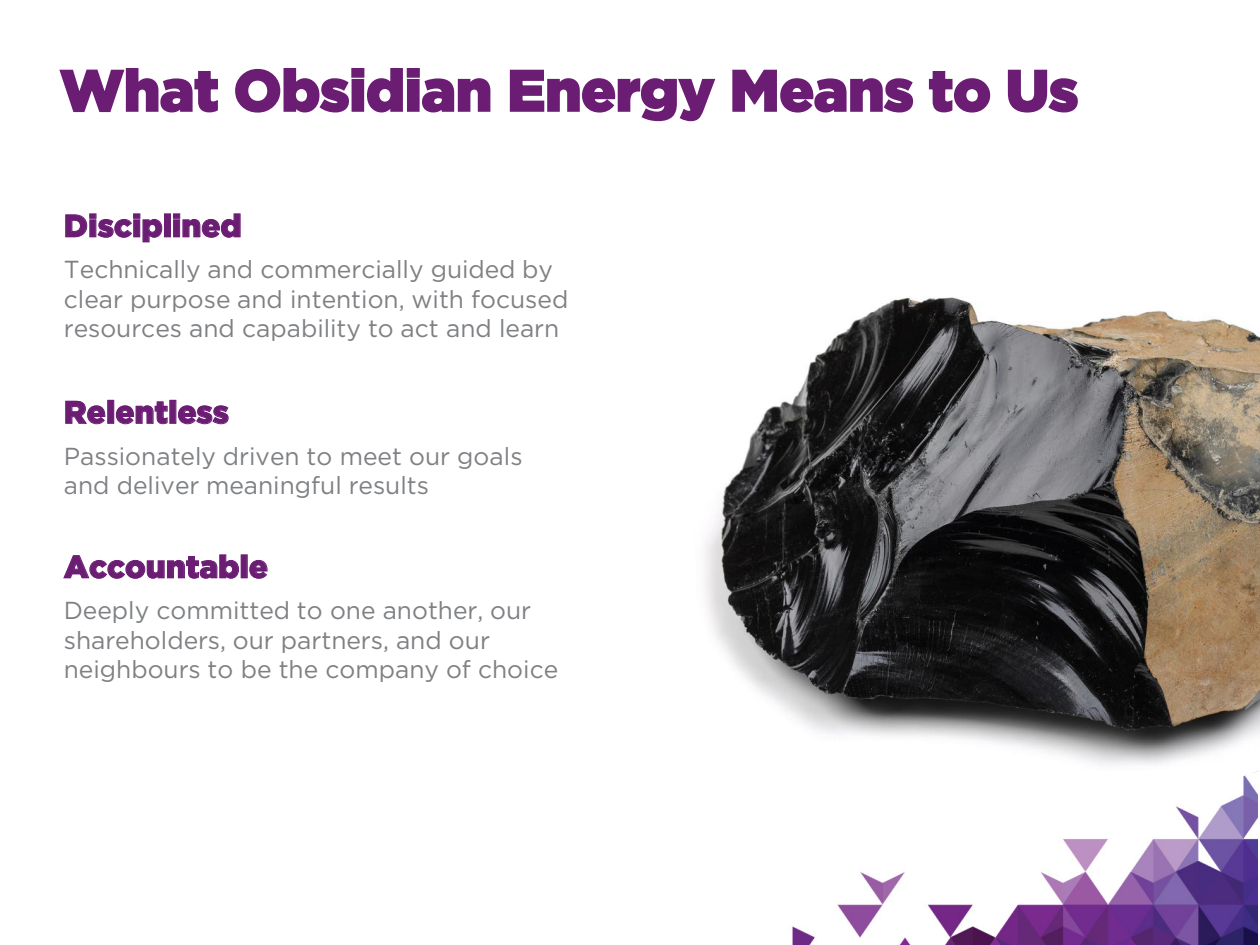
<style>
.page{position:relative;width:1260px;height:945px;background:#fff}
.page>*{position:absolute;margin:0;border:0;box-sizing:border-box;transform-origin:0 0}
.t1{font:900 57.75px "Gotham";letter-spacing:-.005em;color:#6b1d74}
.t2{font:900 31.5px "Gotham";color:#6b1d74}
.t3{font:24.68px "Gotham";color:#7e8083}
.t4{font:24.5px/29.4px "Gotham";color:#7e8083}
</style>
<div class="page">
<img style="left:792px;top:801px;width:465px;height:144px">
<svg style="left:65px;top:213px;width:98px;height:30px"></svg>
<div style="left:164px;top:213px;width:7px;height:24px;border:1px solid #6b1d74"></div>
<svg style="left:173px;top:213px;width:68px;height:25px"></svg>
<svg style="left:65px;top:400px;width:41px;height:25px"></svg>
<div style="left:107px;top:400px;width:7px;height:24px;border:1px solid #6b1d74"></div>
<svg style="left:115px;top:401px;width:53px;height:24px"></svg>
<svg style="left:178px;top:405px;width:51px;height:20px"></svg>
<svg style="left:63px;top:554px;width:176px;height:25px"></svg>
<div style="left:241px;top:554px;width:7px;height:24px;border:1px solid #6b1d74"></div>
<svg style="left:249px;top:560px;width:19px;height:19px"></svg>
<svg style="left:59px;top:68px;width:159px;height:45px"></svg>
<svg style="left:235px;top:68px;width:256px;height:45px"></svg>
<svg style="left:509px;top:69px;width:207px;height:53px"></svg>
<svg style="left:732px;top:69px;width:182px;height:44px"></svg>
<svg style="left:928px;top:71px;width:63px;height:42px"></svg>
<svg style="left:1007px;top:69px;width:71px;height:44px"></svg>
<svg style="left:705px;top:297px;width:555px;height:504px"></svg>
<p class="t1" style="left:60px;top:51px;width:1020px">What Obsidian Energy Means to Us</p>
<p class="t2" style="left:64px;top:204px;width:179px">Disciplined</p>
<p class="t3" style="left:64px;top:254px;width:491px">Technically and commercially guided by</p>
<p class="t4" style="left:64px;top:284px;width:506px">clear purpose and intention, with focused resources and capability to act and learn</p>
<p class="t2" style="left:64px;top:391px;width:167px">Relentless</p>
<p class="t4" style="left:64px;top:441px;width:460px">Passionately driven to meet our goals and deliver meaningful results</p>
<p class="t2" style="left:64px;top:545px;width:206px">Accountable</p>
<p class="t4" style="left:64px;top:596px;width:469px">Deeply committed to one another, our</p>
<p class="t3" style="left:64px;top:624px;width:428px">shareholders, our partners, and our</p>
<p class="t4" style="left:64px;top:654px;width:496px">neighbours to be the company of choice</p>
</div>
